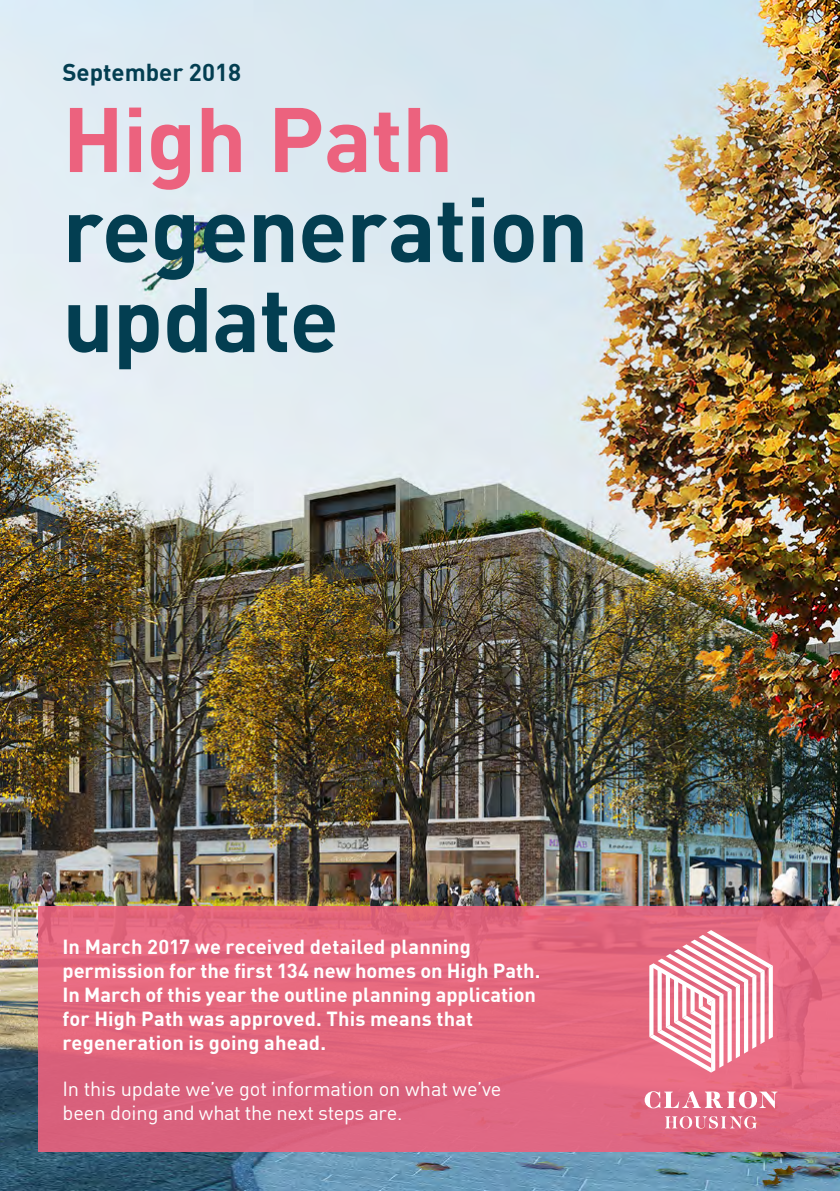
<style>
.page{position:relative;width:840px;height:1191px;background:#fff}
.page>*{position:absolute;margin:0;border:0;box-sizing:border-box;transform-origin:0 0}
.t1{font:700 90px/90px "DINOT";letter-spacing:-.01em;color:#033e51}
.t2{font:700 90px "DINOT";letter-spacing:-.01em;color:#ec627e}
.t3{font:700 24px "DINOT";color:#033e51}
.t4{font:700 20px/24px "DINOT";letter-spacing:.005em;color:#fff}
.t5{font:20px/24px "DINOT";letter-spacing:-.01em;color:#fff}
</style>
<div class="page">
<img style="left:0;top:0;width:839px;height:1191px">
<div style="left:38px;top:906px;width:801px;height:246px;background:#e2677e"></div>
<svg style="left:649px;top:930px;width:123px;height:142px"></svg>
<svg style="left:644px;top:1091px;width:133px;height:17px"></svg>
<svg style="left:665px;top:1116px;width:91px;height:12px"></svg>
<p class="t3" style="left:62px;top:53px;width:180px">September 2018</p>
<h1 class="t2" style="left:62px;top:69px;width:392px">High Path</h1>
<h1 class="t1" style="left:62px;top:176px;width:527px">regeneration update</h1>
<p class="t4" style="left:62px;top:932px;width:479px">In March 2017 we received detailed planning permission for the first 134 new homes on High Path.<br>In March of this year the outline planning application for High Path was approved. This means that regeneration is going ahead.</p>
<p class="t5" style="left:62px;top:1075px;width:440px">In this update we’ve got information on what we’ve been doing and what the next steps are.</p>
</div>
